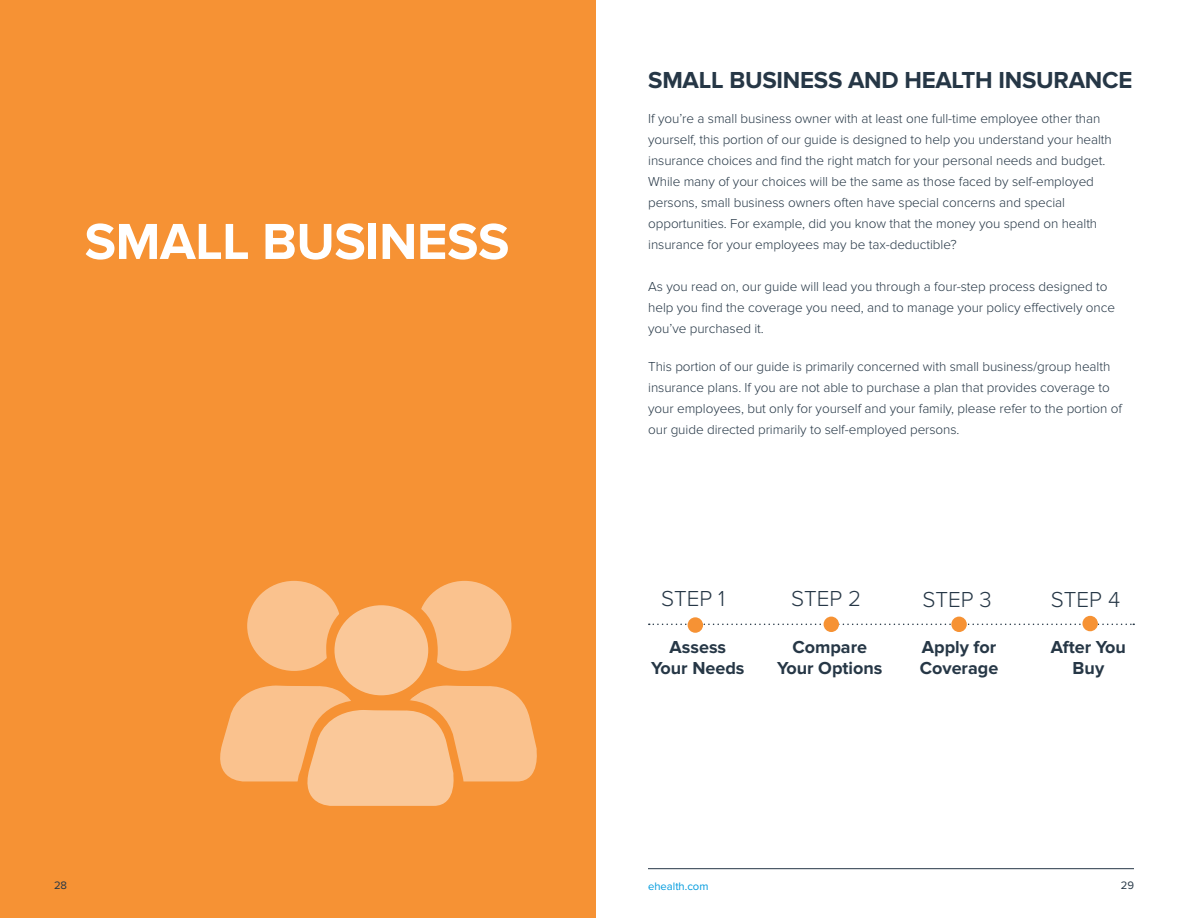
<style>
.page{position:relative;width:1188px;height:918px;background:#fff}
.page>*{position:absolute;margin:0;border:0;box-sizing:border-box;transform-origin:0 0}
.t1{font:700 52.5px "Proxima Nova";letter-spacing:-.01em;color:#fff}
.t2{font:700 24px "Proxima Nova";letter-spacing:-.01em;color:#263746}
.t3{font:300 22.5px "Proxima Nova";color:#263746}
.t4{font:700 18px/21px "Proxima Nova";color:#263746;text-align:center}
.t5{font:300 13.5px/21px "Proxima Nova";letter-spacing:-.005em;color:#263746}
.t6{font:11.25px "Proxima Nova";color:#009bde}
.t7{font:11.25px "Proxima Nova";color:#263746}
</style>
<div class="page">
<hr style="left:648px;top:868px;width:486px;height:1px;background:#263746">
<div style="left:0;top:0;width:596px;height:917px;background:#f69234"></div>
<div style="left:247px;top:581px;width:94px;height:90px;background:#fac28e;border-radius:50%"></div>
<div style="left:418px;top:581px;width:93px;height:90px;background:#fac28e;border-radius:50%"></div>
<svg style="left:220px;top:596px;width:317px;height:210px"></svg>
<svg style="left:649px;top:624px;width:485px;height:1px"></svg>
<div style="left:1082px;top:616px;width:16px;height:15px;background:#f69234;border-radius:50%"></div>
<div style="left:824px;top:617px;width:15px;height:15px;background:#f69234;border-radius:50%"></div>
<div style="left:951px;top:617px;width:16px;height:15px;background:#f69234;border-radius:50%"></div>
<div style="left:688px;top:617px;width:15px;height:16px;background:#f69234;border-radius:50%"></div>
<h1 class="t1" style="left:85px;top:211px;width:426px">SMALL BUSINESS</h1>
<h2 class="t2" style="left:648px;top:66px;width:486px">SMALL BUSINESS AND HEALTH INSURANCE</h2>
<p class="t5" style="left:648px;top:108px;width:465px">If you’re a small business owner with at least one full-time employee other than yourself, this portion of our guide is designed to help you understand your health insurance choices and find the right match for your personal needs and budget.<br>While many of your choices will be the same as those faced by self-employed persons, small business owners often have special concerns and special opportunities. For example, did you know that the money you spend on health insurance for your employees may be tax-deductible?</p>
<p class="t5" style="left:648px;top:276px;width:468px">As you read on, our guide will lead you through a four-step process designed to help you find the coverage you need, and to manage your policy effectively once you’ve purchased it.</p>
<p class="t5" style="left:648px;top:357px;width:475px">This portion of our guide is primarily concerned with small business/group health insurance plans. If you are not able to purchase a plan that provides coverage to your employees, but only for yourself and your family, please refer to the portion of our guide directed primarily to self-employed persons.</p>
<h3 class="t3" style="left:661px;top:586px;width:65px">STEP 1</h3>
<h3 class="t3" style="left:791px;top:585px;width:72px">STEP 2</h3>
<h3 class="t3" style="left:922px;top:587px;width:71px">STEP 3</h3>
<h3 class="t3" style="left:1051px;top:587px;width:71px">STEP 4</h3>
<h3 class="t4" style="left:651px;top:637px;width:95px">Assess<br>Your Needs</h3>
<h3 class="t4" style="left:777px;top:637px;width:107px">Compare<br>Your Options</h3>
<h3 class="t4" style="left:920px;top:637px;width:80px;text-align:left">Apply for<br>Coverage</h3>
<h3 class="t4" style="left:1051px;top:637px;width:77px">After You<br>Buy</h3>
<p class="t7" style="left:54px;top:879px;width:15px">28</p>
<p class="t6" style="left:648px;top:880px;width:62px">ehealth.com</p>
<p class="t7" style="left:1121px;top:879px;width:15px">29</p>
</div>
